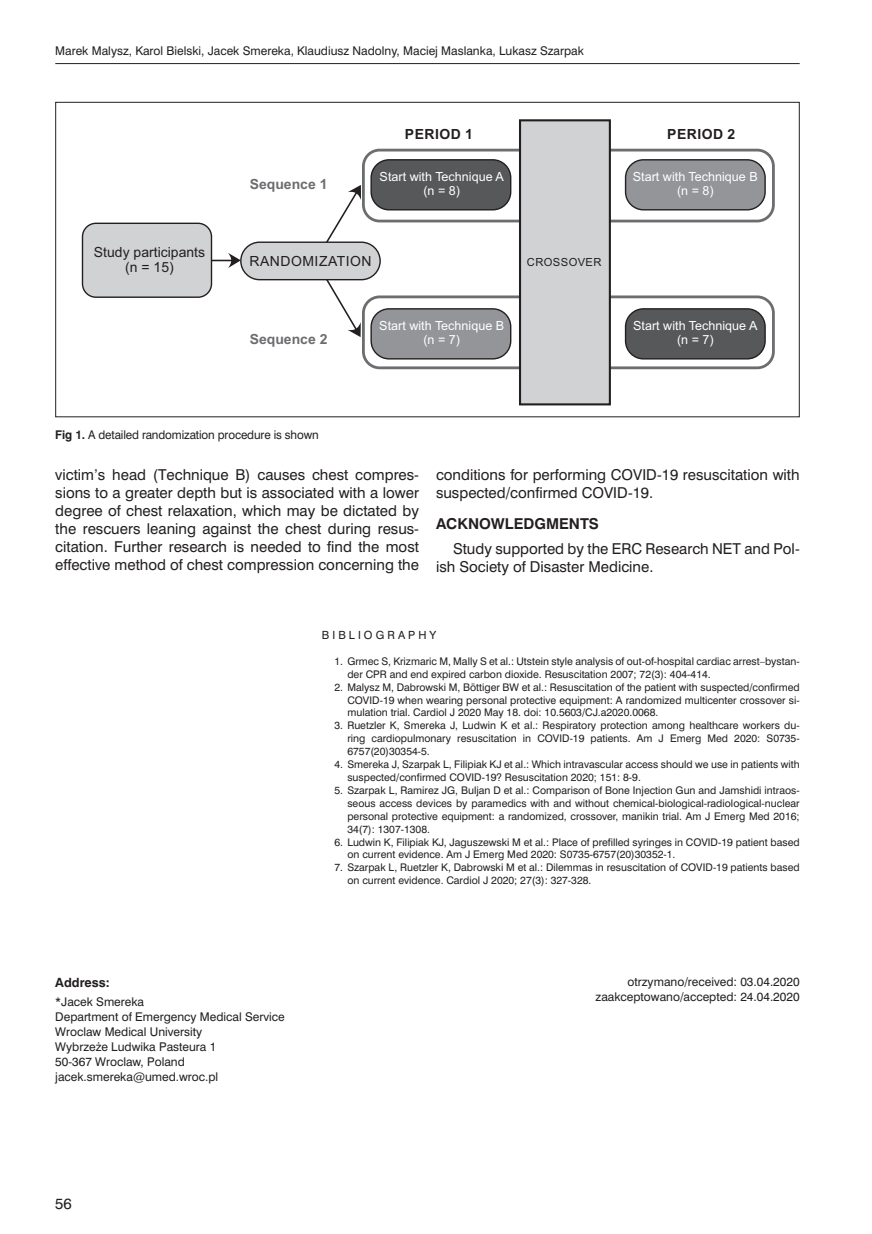
<style>
.page{position:relative;width:872px;height:1234px;background:#fff}
.page>*{position:absolute;margin:0;border:0;box-sizing:border-box;transform-origin:0 0}
.t1{font:15px/18px "Szwajcar EE";color:#231f20}
.t2{font:700 15px "Szwajcar EE";color:#231f20}
.t3{font:13.95px/15.6px "Arial";color:#231f20;text-align:center}
.t4{font:700 13.95px "Arial";color:#6c6d70}
.t5{font:700 13.95px "Arial";letter-spacing:.035em;color:#231f20}
.t6{font:13.95px "Arial";letter-spacing:.035em;color:#231f20}
.t7{font:700 12.75px "Szwajcar EE";color:#231f20}
.t8{font:12.6px/14.1px "Arial";color:#fff;text-align:center}
.t9{font:12px/15px "Szwajcar EE";color:#231f20}
.t10{font:11.25px "Szwajcar EE";color:#231f20}
.t11{font:11.25px "Arial";letter-spacing:.035em;color:#231f20}
.t12{font:10.5px/12.9px "Szwajcar EE";color:#231f20}
.s1{font-weight:700}
</style>
<div class="page">
<hr style="left:55px;top:63px;width:744px;height:1px;background:#231f20">
<svg style="left:212px;top:253px;width:29px;height:15px"></svg>
<svg style="left:314px;top:185px;width:46px;height:152px"></svg>
<svg style="left:360px;top:148px;width:415px;height:222px"></svg>
<div style="left:519px;top:119px;width:92px;height:286px;background:#d1d2d4;border:2px solid #231f20"></div>
<div style="left:371px;top:160px;width:140px;height:50px;background:#57585a;border-radius:18px"></div>
<div style="left:370px;top:159px;width:141px;height:51px;border:1px solid #231f20;border-radius:18px"></div>
<div style="left:625px;top:160px;width:140px;height:50px;background:#939598;border-radius:18px"></div>
<div style="left:625px;top:159px;width:141px;height:51px;border:1px solid #231f20;border-radius:18px"></div>
<div style="left:371px;top:309px;width:140px;height:50px;background:#939598;border-radius:18px"></div>
<div style="left:370px;top:308px;width:141px;height:51px;border:1px solid #231f20;border-radius:18px"></div>
<div style="left:625px;top:309px;width:140px;height:50px;background:#57585a;border-radius:18px"></div>
<div style="left:625px;top:308px;width:141px;height:51px;border:1px solid #231f20;border-radius:18px"></div>
<div style="left:82px;top:223px;width:129px;height:74px;background:#d1d2d4;border-radius:13px"></div>
<div style="left:82px;top:222px;width:130px;height:76px;border:1px solid #231f20;border-radius:13px"></div>
<div style="left:241px;top:242px;width:139px;height:37px;background:#d1d2d4;border-radius:19px"></div>
<div style="left:240px;top:241px;width:141px;height:39px;border:1px solid #231f20;border-radius:19px"></div>
<p class="t9" style="left:55px;top:43px;width:530px">Marek Malysz, Karol Bielski, Jacek Smereka, Klaudiusz Nadolny, Maciej Maslanka, Lukasz Szarpak</p>
<h2 class="t4" style="left:250px;top:179px;width:79px">Sequence 1</h2>
<h2 class="t5" style="left:405px;top:128px;width:69px">PERIOD 1</h2>
<h2 class="t5" style="left:667px;top:128px;width:69px">PERIOD 2</h2>
<p class="t8" style="left:379px;top:171px;width:126px">Start with Technique A (n = 8)</p>
<p class="t8" style="left:633px;top:171px;width:126px">Start with Technique B (n = 8)</p>
<h2 class="t3" style="left:94px;top:245px;width:113px">Study participants (n = 15)</h2>
<h2 class="t6" style="left:249px;top:256px;width:124px">RANDOMIZATION</h2>
<p class="t11" style="left:527px;top:258px;width:76px">CROSSOVER</p>
<h2 class="t4" style="left:250px;top:334px;width:79px">Sequence 2</h2>
<p class="t8" style="left:379px;top:320px;width:126px">Start with Technique B (n = 7)</p>
<p class="t8" style="left:633px;top:320px;width:126px">Start with Technique A (n = 7)</p>
<p class="t9" style="left:55px;top:427px;width:265px"><span class="s1">FIG 1.</span> A detailed randomization procedure is shown</p>
<p class="t1" style="left:55px;top:466px;width:365px;text-align:justify">victim’s head (Technique B) causes chest compres&shy;sions to a greater depth but is associated with a lower degree of chest relaxation, which may be dictated by the rescuers leaning against the chest during resus&shy;citation. Further research is needed to find the most effective method of chest compression concerning the</p>
<h1 class="t1" style="left:436px;top:466px;width:365px">conditions for performing COVID-19 resuscitation with suspected/confirmed COVID-19.</h1>
<h1 class="t2" style="left:436px;top:514px;width:164px">ACKNOWLEDGMENTS</h1>
<h1 class="t1" style="left:436px;top:539px;width:365px;text-indent:17px">Study supported by the ERC Research NET and Pol&shy;ish Society of Disaster Medicine.</h1>
<p class="t7" style="left:55px;top:974px;width:56px">ADDRESS:</p>
<p class="t9" style="left:55px;top:993px;width:231px">*Jacek Smereka<br>Department of Emergency Medical Service<br>Wroclaw Medical University<br>Wybrzeże Ludwika Pasteura 1<br>50-367 Wroclaw, Poland jacek.smereka@umed.wroc.pl</p>
<p class="t10" style="left:322px;top:628px;width:21px">B ibliograph</p>
<p class="t10" style="left:429px;top:628px;width:7px">y</p>
<p class="t12" style="left:347px;top:654px;width:454px;text-indent:-13px">1. Grmec S, Krizmaric M, Mally S et al.: Utstein style analysis of out-of-hospital cardiac arrest–bystan&shy;der CPR and end expired carbon dioxide. Resuscitation 2007; 72(3): 404-414.</p>
<p class="t12" style="left:347px;top:680px;width:454px;text-align:justify;text-indent:-13px">2. Malysz M, Dabrowski M, Böttiger BW et al.: Resuscitation of the patient with suspected/confirmed COVID-19 when wearing personal protective equipment: A randomized multicenter crossover si&shy;mulation trial. Cardiol J 2020 May 18. doi: 10.5603/CJ.a2020.0068.</p>
<p class="t12" style="left:347px;top:719px;width:454px;text-align:justify;text-indent:-13px">3. Ruetzler K, Smereka J, Ludwin K et al.: Respiratory protection among healthcare workers du&shy;ring cardiopulmonary resuscitation in COVID-19 patients. Am J Emerg Med 2020: S0735- 6757(20)30354-5.</p>
<p class="t12" style="left:347px;top:757px;width:454px;text-indent:-13px">4. Smereka J, Szarpak L, Filipiak KJ et al.: Which intravascular access should we use in patients with suspected/confirmed COVID-19? Resuscitation 2020; 151: 8-9.</p>
<p class="t12" style="left:347px;top:783px;width:454px;text-align:justify;text-indent:-13px">5. Szarpak L, Ramirez JG, Buljan D et al.: Comparison of Bone Injection Gun and Jamshidi intraos&shy;seous access devices by paramedics with and without chemical-biological-radiological-nuclear personal protective equipment: a randomized, crossover, manikin trial. Am J Emerg Med 2016; 34(7): 1307-1308.</p>
<p class="t12" style="left:347px;top:835px;width:454px;text-indent:-13px">6. Ludwin K, Filipiak KJ, Jaguszewski M et al.: Place of prefilled syringes in COVID-19 patient based on current evidence. Am J Emerg Med 2020: S0735-6757(20)30352-1.</p>
<p class="t12" style="left:347px;top:860px;width:454px;text-indent:-13px">7. Szarpak L, Ruetzler K, Dabrowski M et al.: Dilemmas in resuscitation of COVID-19 patients based on current evidence. Cardiol J 2020; 27(3): 327-328.</p>
<p class="t9" style="left:595px;top:973px;width:206px;text-align:right">otrzymano/received: 03.04.2020 zaakceptowano/accepted: 24.04.2020</p>
<h1 class="t1" style="left:55px;top:1194px;width:18px">56</h1>
</div>
